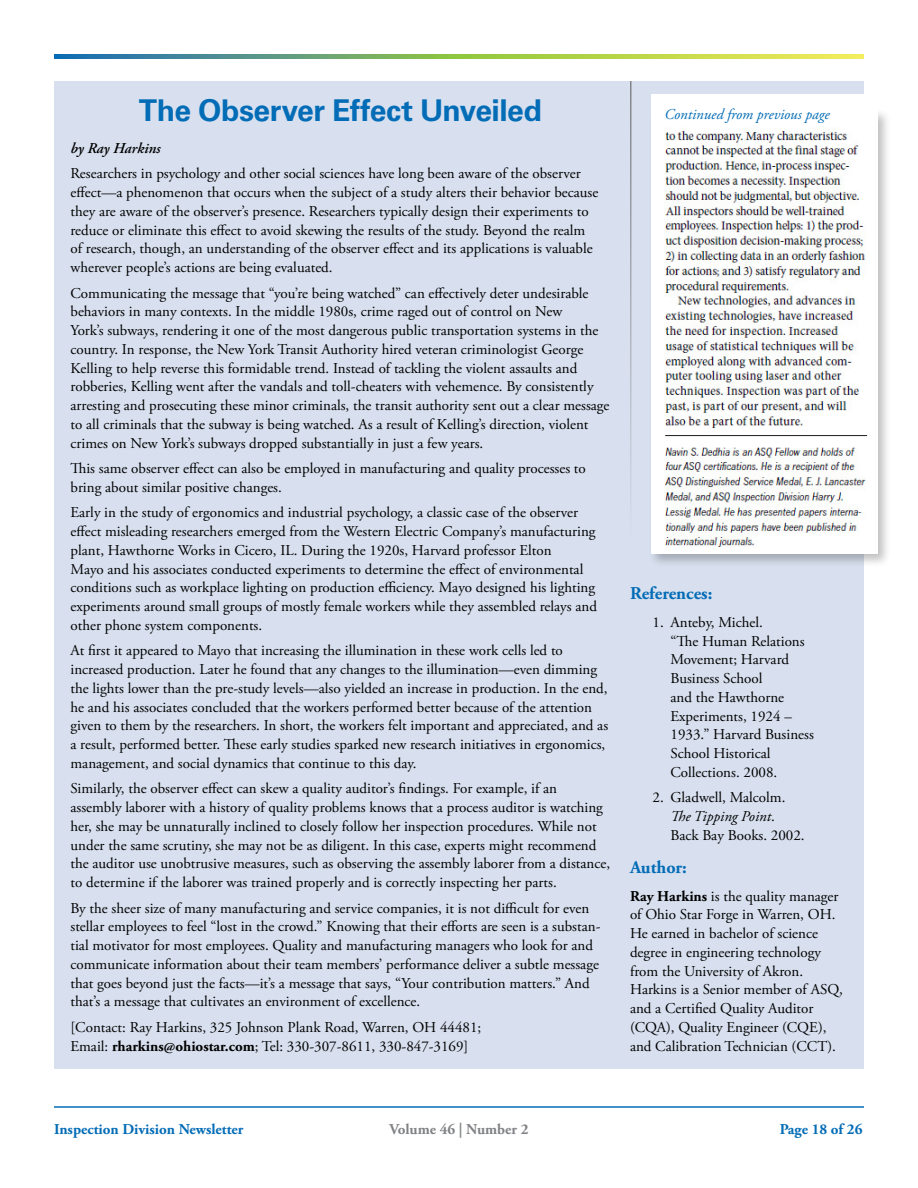
<style>
.page{position:relative;width:918px;height:1188px;background:#fff}
.page>*{position:absolute;margin:0;border:0;box-sizing:border-box;transform-origin:0 0}
.Head{font:700 30px "Univers LT Std";letter-spacing:-.015em;color:#036cb6}
.Subhead{font:700 18px "Adobe Garamond Pro";color:#036cb6}
.Text{font:15px/18.8px "Adobe Garamond Pro";color:#000}
.t1{font:700 15px "Adobe Garamond Pro";color:#036cb6}
.Text-2{font:italic 15px "Adobe Garamond Pro";color:#036cb6}
.t2{font:700 15px "Adobe Garamond Pro";color:#808285}
.Byline{font:italic 600 15px "Adobe Garamond Pro";color:#000}
.s1{font-weight:700}
.s2{font-style:italic}
</style>
<div class="page">
<hr style="left:54px;top:1106px;width:810px;height:2px;background:#036cb6">
<svg style="left:54px;top:54px;width:810px;height:4px;background:#8cb867"></svg>
<div style="left:54px;top:81px;width:810px;height:988px;background:#d8e0ef"></div>
<div style="left:648px;top:108px;width:243px;height:459px;background:#000;opacity:.25"></div>
<img style="left:651px;top:128px;width:227px;height:426px">
<div style="left:651px;top:94px;width:227px;height:34px;background:#fff"></div>
<hr style="left:630px;top:81px;width:2px;height:459px;background:#808285">
<p class="Head" style="left:139px;top:93px;width:405px">The Observer Effect Unveiled</p>
<p class="Byline" style="left:70px;top:140px;width:92px">by Ray Harkins</p>
<p class="Text" style="left:70px;top:165px;width:529px">Researchers in psychology and other social sciences have long been aware of the observer effect—a phenomenon that occurs when the subject of a study alters their behavior because they are aware of the observer’s presence. Researchers typically design their experiments to reduce or eliminate this effect to avoid skewing the results of the study. Beyond the realm of research, though, an understanding of the observer effect and its applications is valuable wherever people’s actions are being evaluated.</p>
<p class="Text" style="left:70px;top:284px;width:541px">Communicating the message that “you’re being watched” can effectively deter undesirable behaviors in many contexts. In the middle 1980s, crime raged out of control on New<br>York’s subways, rendering it one of the most dangerous public transportation systems in the country. In response, the New York Transit Authority hired veteran criminologist George Kelling to help reverse this formidable trend. Instead of tackling the violent assaults and robberies, Kelling went after the vandals and toll-cheaters with vehemence. By consistently arresting and prosecuting these minor criminals, the transit authority sent out a clear message to all criminals that the subway is being watched. As a result of Kelling’s direction, violent crimes on New York’s subways dropped substantially in just a few years.</p>
<p class="Text" style="left:70px;top:460px;width:517px">This same observer effect can also be employed in manufacturing and quality processes to bring about similar positive changes.</p>
<p class="Text" style="left:70px;top:504px;width:528px">Early in the study of ergonomics and industrial psychology, a classic case of the observer effect misleading researchers emerged from the Western Electric Company’s manufacturing plant, Hawthorne Works in Cicero, IL. During the 1920s, Harvard professor Elton<br>Mayo and his associates conducted experiments to determine the effect of environmental conditions such as workplace lighting on production efficiency. Mayo designed his lighting experiments around small groups of mostly female workers while they assembled relays and other phone system components.</p>
<p class="Text" style="left:70px;top:642px;width:539px">At first it appeared to Mayo that increasing the illumination in these work cells led to increased production. Later he found that any changes to the illumination—even dimming the lights lower than the pre-study levels—also yielded an increase in production. In the end, he and his associates concluded that the workers performed better because of the attention given to them by the researchers. In short, the workers felt important and appreciated, and as a result, performed better. These early studies sparked new research initiatives in ergonomics, management, and social dynamics that continue to this day.</p>
<p class="Text" style="left:70px;top:780px;width:541px">Similarly, the observer effect can skew a quality auditor’s findings. For example, if an assembly laborer with a history of quality problems knows that a process auditor is watching her, she may be unnaturally inclined to closely follow her inspection procedures. While not under the same scrutiny, she may not be as diligent. In this case, experts might recommend the auditor use unobtrusive measures, such as observing the assembly laborer from a distance, to determine if the laborer was trained properly and is correctly inspecting her parts.</p>
<p class="Text" style="left:70px;top:899px;width:531px">By the sheer size of many manufacturing and service companies, it is not difficult for even stellar employees to feel “lost in the crowd.” Knowing that their efforts are seen is a substan&shy;tial motivator for most employees. Quality and manufacturing managers who look for and communicate information about their team members’ performance deliver a subtle message that goes beyond just the facts—it’s a message that says, “Your contribution matters.” And that’s a message that cultivates an environment of excellence.</p>
<p class="Text" style="left:70px;top:1018px;width:412px">[Contact: Ray Harkins, 325 Johnson Plank Road, Warren, OH 44481;<br>Email: <span class="s1">rharkins@ohiostar.com</span>; Tel: 330-307-8611, 330-847-3169]</p>
<p class="Text-2" style="left:664px;top:105px;width:167px">Continued from previous page</p>
<p class="Subhead" style="left:630px;top:583px;width:84px">References:</p>
<p class="Text" style="left:670px;top:613px;width:145px;text-indent:-18px">1. Anteby, Michel.<br>“The Human Relations<br>Movement; Harvard<br>Business School<br>and the Hawthorne<br>Experiments, 1924 –<br>1933.” Harvard Business<br>School Historical<br>Collections. 2008.</p>
<p class="Text" style="left:670px;top:789px;width:136px;text-indent:-18px">2. Gladwell, Malcolm.<br><span class="s2">The Tipping Point</span>.<br>Back Bay Books. 2002.</p>
<p class="Subhead" style="left:630px;top:857px;width:59px">Author:</p>
<p class="Text" style="left:630px;top:887px;width:215px"><span class="s1">Ray Harkins</span> is the quality manager of Ohio Star Forge in Warren, OH.<br>He earned in bachelor of science degree in engineering technology from the University of Akron.<br>Harkins is a Senior member of ASQ, and a Certified Quality Auditor (CQA), Quality Engineer (CQE), and Calibration Technician (CCT).</p>
<p class="t1" style="left:54px;top:1121px;width:191px">Inspection Division Newsletter</p>
<p class="t2" style="left:389px;top:1121px;width:141px">Volume 46 | Number 2</p>
<p class="t1" style="left:780px;top:1121px;width:84px">Page 18 of 26</p>
</div>
